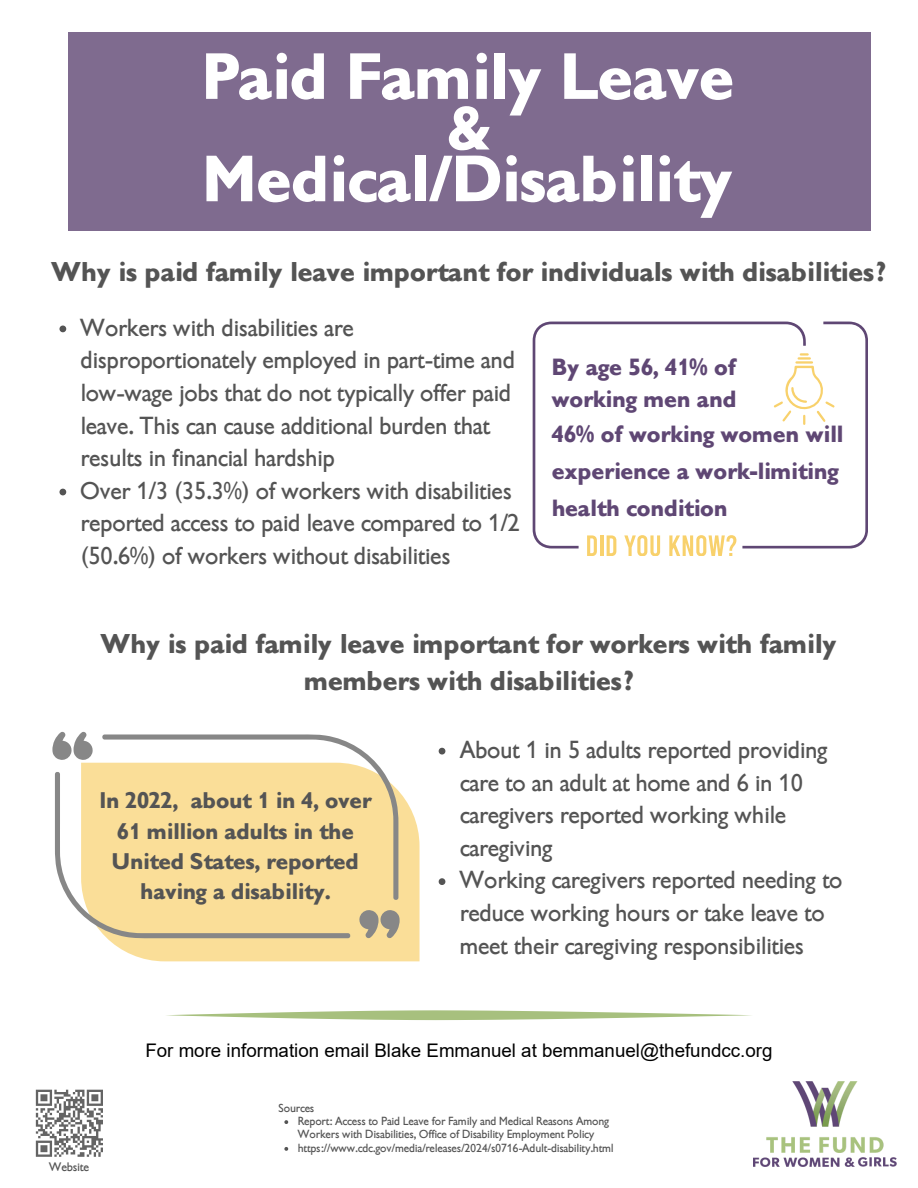
<style>
.page{position:relative;width:918px;height:1188px;background:#fff}
.page>*{position:absolute;margin:0;border:0;box-sizing:border-box;transform-origin:0 0}
.t1{font:700 64.5px "Gibson";color:#fff}
.t2{font:700 60px "Gibson";color:#fff}
.t3{font:700 27px/37.2px "Gibson";color:#545454;text-align:center}
.t4{font:24px/32.7px "Gibson";color:#545454}
.t5{font:700 23.25px/37px "Gibson";color:#5f4774}
.t6{font:700 22.5px/30.3px "Gibson";color:#545454;text-align:center}
.t7{font:18.75px "Arial";color:#000}
.t8{font:12px "Gibson";color:#545454}
.t9{font:11.4px/13.4px "Gibson";color:#545454}
</style>
<div class="page">
<div style="left:68px;top:33px;width:803px;height:198px;background:#7f6b8f"></div>
<img style="left:754px;top:1082px;width:143px;height:84px">
<svg style="left:166px;top:1010px;width:585px;height:10px"></svg>
<svg style="left:533px;top:322px;width:209px;height:227px"></svg>
<svg style="left:742px;top:322px;width:126px;height:227px"></svg>
<svg style="left:587px;top:535px;width:10px;height:21px"></svg>
<hr style="left:600px;top:535px;width:3px;height:21px;background:#f8d16c">
<svg style="left:607px;top:535px;width:9px;height:21px"></svg>
<svg style="left:624px;top:535px;width:36px;height:21px"></svg>
<svg style="left:669px;top:535px;width:67px;height:21px"></svg>
<svg style="left:284px;top:1120px;width:4px;height:4px"></svg>
<svg style="left:284px;top:1147px;width:4px;height:4px"></svg>
<svg style="left:59px;top:326px;width:7px;height:6px"></svg>
<svg style="left:59px;top:489px;width:7px;height:6px"></svg>
<svg style="left:439px;top:748px;width:6px;height:7px"></svg>
<svg style="left:439px;top:878px;width:6px;height:7px"></svg>
<svg style="left:81px;top:763px;width:338px;height:198px;fill:#fade98"></svg>
<svg style="left:52px;top:732px;width:41px;height:28px"></svg>
<svg style="left:359px;top:910px;width:41px;height:28px"></svg>
<svg style="left:55px;top:771px;width:296px;height:167px;fill:#fade98"></svg>
<svg style="left:101px;top:734px;width:297px;height:167px;background:#f6dfa6"></svg>
<svg style="left:35px;top:1089px;width:68px;height:68px"></svg>
<h1 class="t1" style="left:203px;top:39px;width:534px">Paid Family Leave</h1>
<h2 class="t2" style="left:448px;top:94px;width:44px">&amp;</h2>
<h1 class="t1" style="left:205px;top:141px;width:531px">Medical/Disability</h1>
<p class="t3" style="left:52px;top:254px;width:836px">Why is paid family leave important for individuals with disabilities?</p>
<h2 class="t4" style="left:81px;top:312px;width:436px">Workers with disabilities are disproportionately employed in part-time and low-wage jobs that do not typically offer paid leave. This can cause additional burden that results in financial hardship</h2>
<h2 class="t4" style="left:81px;top:475px;width:441px">Over 1/3 (35.3%) of workers with disabilities reported access to paid leave compared to 1/2 (50.6%) of workers without disabilities</h2>
<h1 class="t5" style="left:552px;top:352px;width:186px;line-height:31.8px">By age 56, 41% of working men and</h1>
<h1 class="t5" style="left:552px;top:416px;width:293px">46% of working women will experience a work-limiting health condition</h1>
<p class="t3" style="left:102px;top:626px;width:737px">Why is paid family leave important for workers with family members with disabilities?</p>
<p class="t6" style="left:100px;top:786px;width:273px">In 2022, about 1 in 4, over<br>61 million adults in the<br>United States, reported having a disability.</p>
<p class="t4" style="left:460px;top:734px;width:369px">About 1 in 5 adults reported providing care to an adult at home and 6 in 10 caregivers reported working while caregiving</p>
<h3 class="t4" style="left:460px;top:865px;width:384px">Working caregivers reported needing to reduce working hours or take leave to meet their caregiving responsibilities</h3>
<h2 class="t7" style="left:145px;top:1040px;width:629px">For more information email Blake Emmanuel at bemmanuel@thefundcc.org</h2>
<p class="t8" style="left:49px;top:1160px;width:42px">Website</p>
<p class="t9" style="left:279px;top:1101px;width:37px">Sources</p>
<p class="t9" style="left:298px;top:1115px;width:313px">Report: Access to Paid Leave for Family and Medical Reasons Among<br>Workers with Disabilities, Office of Disability Employment Policy</p>
<p class="t9" style="left:298px;top:1142px;width:317px">https://www.cdc.gov/media/releases/2024/s0716-Adult-disability.html</p>
</div>
